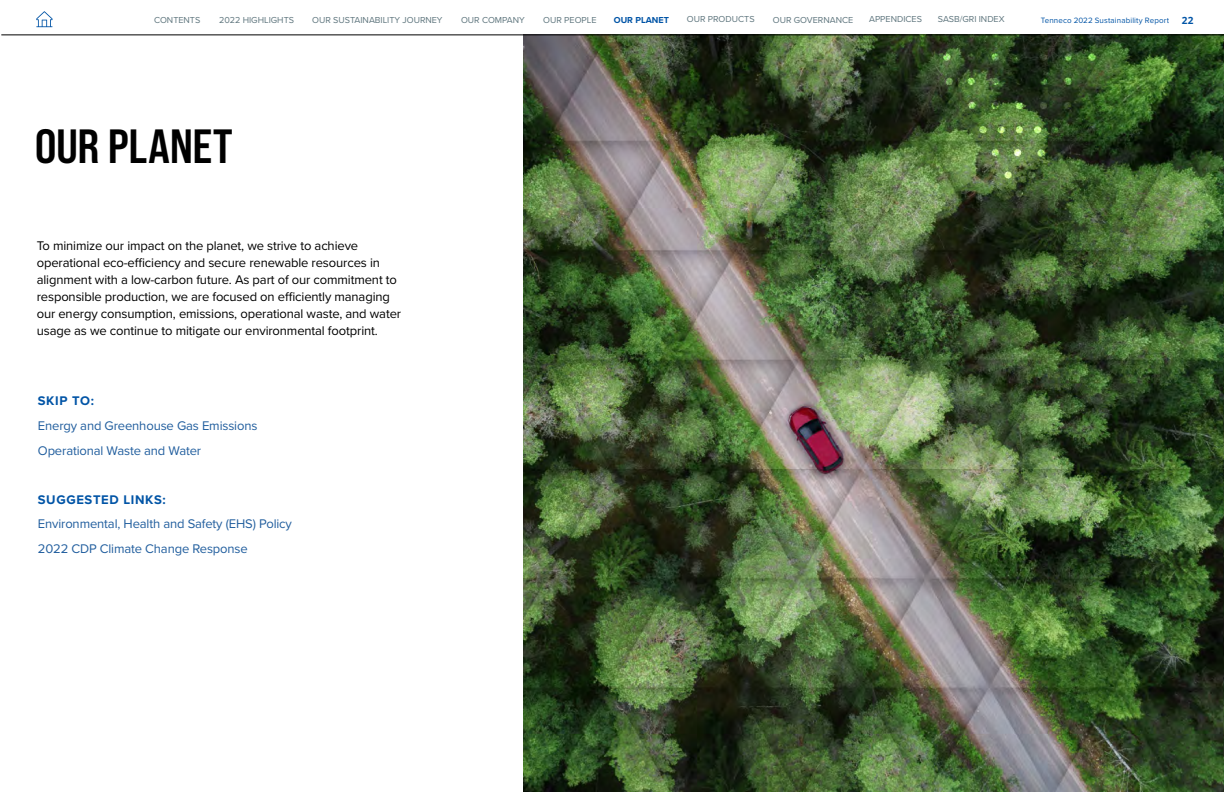
<style>
.page{position:relative;width:1224px;height:792px;background:#fff}
.page>*{position:absolute;margin:0;border:0;box-sizing:border-box;transform-origin:0 0}
.t1{font:48px "Bebas Neue Pro Sm E Bd";letter-spacing:-.01em;color:#000}
.t2{font:13px/17px "Proxima Nova";letter-spacing:-.01em;color:#000}
.t3{font:13px/24.6px "Proxima Nova";letter-spacing:-.01em;color:#215e9e}
.t4{font:700 13px "Proxima Nova";letter-spacing:.05em;color:#0054a6}
.t5{font:700 10px "Open Sans";color:#0054a6}
.t6{font:9px "Proxima Nova";color:#5f767e}
.t7{font:700 9px "Proxima Nova";color:#0054a6}
.t8{font:8px "Proxima Nova";letter-spacing:.015em;color:#0054a6}
</style>
<div class="page">
<img style="left:524px;top:36px;width:699px;height:756px">
<svg style="left:36px;top:11px;width:17px;height:16px"></svg>
<hr style="left:1px;top:35px;width:1223px;height:1px;background:#000">
<p class="t6" style="left:154px;top:13px;width:48px">CONTENTS</p>
<p class="t6" style="left:219px;top:13px;width:77px">2022 HIGHLIGHTS</p>
<p class="t6" style="left:312px;top:13px;width:132px">OUR SUSTAINABILITY JOURNEY</p>
<p class="t6" style="left:461px;top:13px;width:65px">OUR COMPANY</p>
<p class="t6" style="left:543px;top:13px;width:55px">OUR PEOPLE</p>
<p class="t7" style="left:614px;top:13px;width:57px">OUR PLANET</p>
<p class="t6" style="left:687px;top:13px;width:69px">OUR PRODUCTS</p>
<p class="t6" style="left:773px;top:13px;width:82px">OUR GOVERNANCE</p>
<p class="t6" style="left:869px;top:13px;width:54px">APPENDICES</p>
<p class="t6" style="left:938px;top:13px;width:68px">SASB/GRI INDEX</p>
<p class="t8" style="left:1041px;top:14px;width:130px">Tenneco 2022 Sustainability Report</p>
<p class="t5" style="left:1182px;top:13px;width:13px">22</p>
<h1 class="t1" style="left:35px;top:118px;width:199px">OUR PLANET</h1>
<p class="t2" style="left:37px;top:237px;width:366px">To minimize our impact on the planet, we strive to achieve operational eco-efficiency and secure renewable resources in alignment with a low-carbon future. As part of our commitment to responsible production, we are focused on efficiently managing our energy consumption, emissions, operational waste, and water usage as we continue to mitigate our environmental footprint.</p>
<p class="t4" style="left:38px;top:391px;width:58px">SKIP TO:</p>
<p class="t3" style="left:38px;top:413px;width:221px">Energy and Greenhouse Gas Emissions<br>Operational Waste and Water</p>
<p class="t4" style="left:38px;top:490px;width:129px">SUGGESTED LINKS:</p>
<p class="t3" style="left:38px;top:511px;width:256px">Environmental, Health and Safety (EHS) Policy<br>2022 CDP Climate Change Response</p>
</div>
